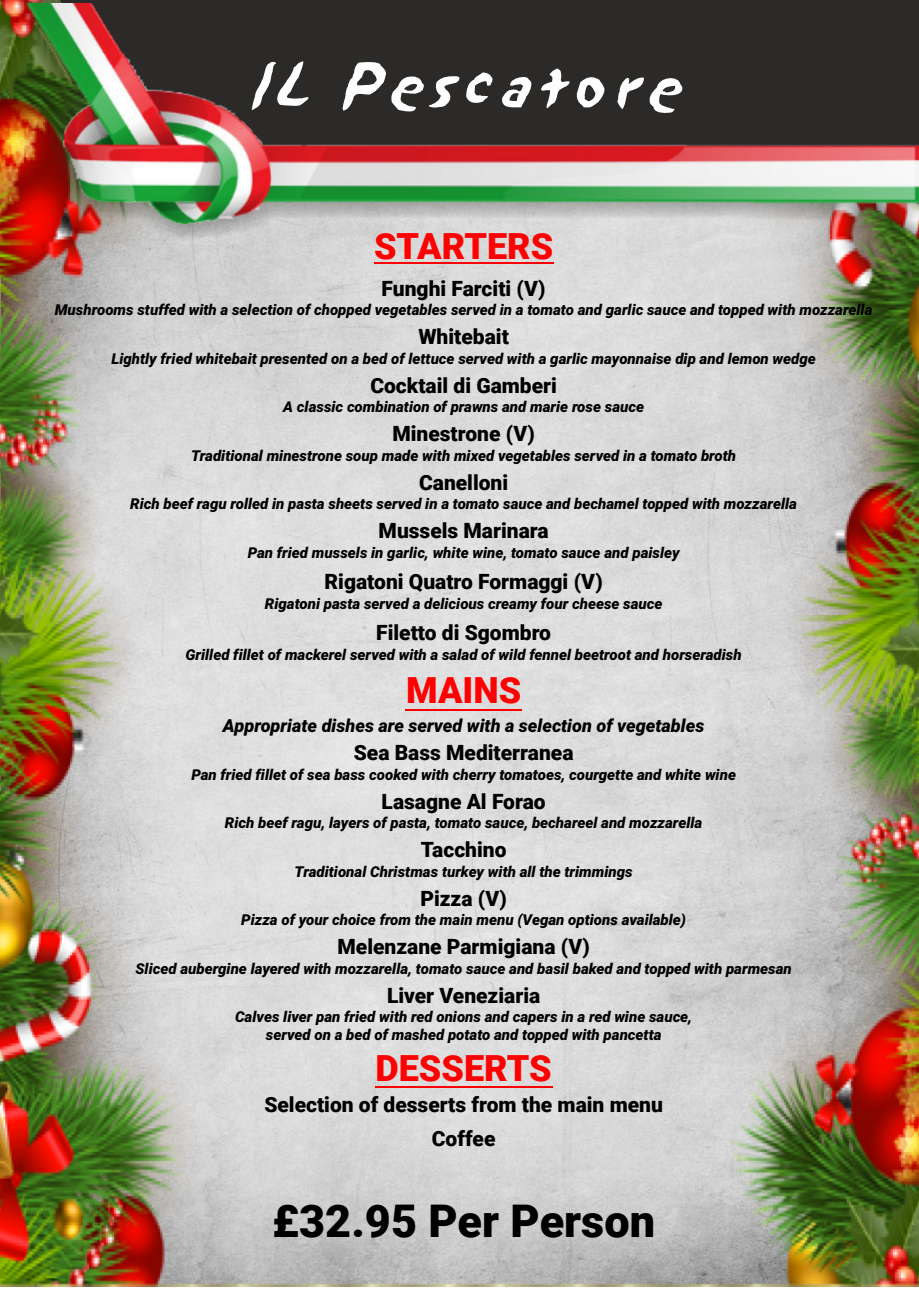
<style>
.page{position:relative;width:919px;height:1289px;background:#fff}
.page>*{position:absolute;margin:0;border:0;box-sizing:border-box;transform-origin:0 0}
.t1{font:900 45px "Roboto";color:#000}
.t2{font:900 36px "Roboto";color:#f00}
.t3{font:900 21px/33.2px "Roboto";color:#000;text-align:center}
.t4{font:italic 900 18px "Roboto";color:#000}
.t5{font:italic 900 15px/18px "Roboto";color:#000;text-align:center}
</style>
<div class="page">
<img style="left:0;top:0;width:918px;height:1286px">
<img style="left:10px;top:0;width:908px;height:240px">
<img style="left:27px;top:4px;width:891px;height:220px">
<hr style="left:374px;top:1086px;width:178px;height:2px;background:#f00">
<hr style="left:405px;top:708px;width:117px;height:2px;background:#f00">
<h2 class="t2" style="left:374px;top:221px;width:181px">STARTERS</h2>
<h3 class="t3" style="left:381px;top:271px;width:165px">Funghi Farciti (V)</h3>
<p class="t5" style="left:55px;top:302px;width:819px">Mushrooms stuffed with a selection of chopped vegetables served in a tomato and garlic sauce and topped with mozzarella</p>
<h3 class="t3" style="left:418px;top:319px;width:92px">Whitebait</h3>
<p class="t5" style="left:111px;top:351px;width:706px">Lightly fried whitebait presented on a bed of lettuce served with a garlic mayonnaise dip and lemon wedge</p>
<h3 class="t3" style="left:370px;top:368px;width:188px">Cocktail di Gamberi</h3>
<p class="t5" style="left:283px;top:399px;width:362px">A classic combination of prawns and marie rose sauce</p>
<h3 class="t3" style="left:392px;top:416px;width:144px">Minestrone (V)</h3>
<p class="t5" style="left:191px;top:448px;width:546px">Traditional minestrone soup made with mixed vegetables served in a tomato broth</p>
<h3 class="t3" style="left:419px;top:464px;width:91px">Canelloni</h3>
<p class="t5" style="left:130px;top:496px;width:668px">Rich beef ragu rolled in pasta sheets served in a tomato sauce and bechamel topped with mozzarella</p>
<h3 class="t3" style="left:378px;top:513px;width:172px">Mussels Marinara</h3>
<p class="t5" style="left:248px;top:544px;width:433px">Pan fried mussels in garlic, white wine, tomato sauce and paisley</p>
<h3 class="t3" style="left:324px;top:564px;width:280px">Rigatoni Quatro Formaggi (V)</h3>
<p class="t5" style="left:265px;top:596px;width:399px">Rigatoni pasta served a delicious creamy four cheese sauce</p>
<h3 class="t3" style="left:376px;top:615px;width:176px">Filetto di Sgombro</h3>
<p class="t5" style="left:185px;top:647px;width:557px">Grilled fillet of mackerel served with a salad of wild fennel beetroot and horseradish</p>
<h2 class="t2" style="left:406px;top:665px;width:117px">MAINS</h2>
<p class="t4" style="left:223px;top:718px;width:483px">Appropriate dishes are served with a selection of vegetables</p>
<h3 class="t3" style="left:354px;top:735px;width:221px">Sea Bass Mediterranea</h3>
<p class="t5" style="left:191px;top:766px;width:546px">Pan fried fillet of sea bass cooked with cherry tomatoes, courgette and white wine</p>
<h3 class="t3" style="left:381px;top:783px;width:165px">Lasagne Al Forao</h3>
<p class="t5" style="left:225px;top:815px;width:479px">Rich beef ragu, layers of pasta, tomato sauce, bechareel and mozzarella</p>
<h3 class="t3" style="left:421px;top:832px;width:87px">Tacchino</h3>
<p class="t5" style="left:294px;top:863px;width:340px">Traditional Christmas turkey with all the trimmings</p>
<h3 class="t3" style="left:420px;top:880px;width:88px">Pizza (V)</h3>
<p class="t5" style="left:241px;top:912px;width:446px">Pizza of your choice from the main menu (Vegan options available)</p>
<h3 class="t3" style="left:337px;top:929px;width:254px">Melenzane Parmigiana (V)</h3>
<p class="t5" style="left:135px;top:960px;width:658px">Sliced aubergine layered with mozzarella, tomato sauce and basil baked and topped with parmesan</p>
<h3 class="t3" style="left:387px;top:977px;width:155px">Liver Veneziaria</h3>
<p class="t5" style="left:235px;top:1009px;width:459px">Calves liver pan fried with red onions and capers in a red wine sauce, served on a bed of mashed potato and topped with pancetta</p>
<h2 class="t2" style="left:375px;top:1043px;width:178px">DESSERTS</h2>
<h3 class="t3" style="left:264px;top:1087px;width:400px">Selection of desserts from the main menu<br>Coffee</h3>
<h1 class="t1" style="left:272px;top:1188px;width:384px">£32.95 Per Person</h1>
</div>
